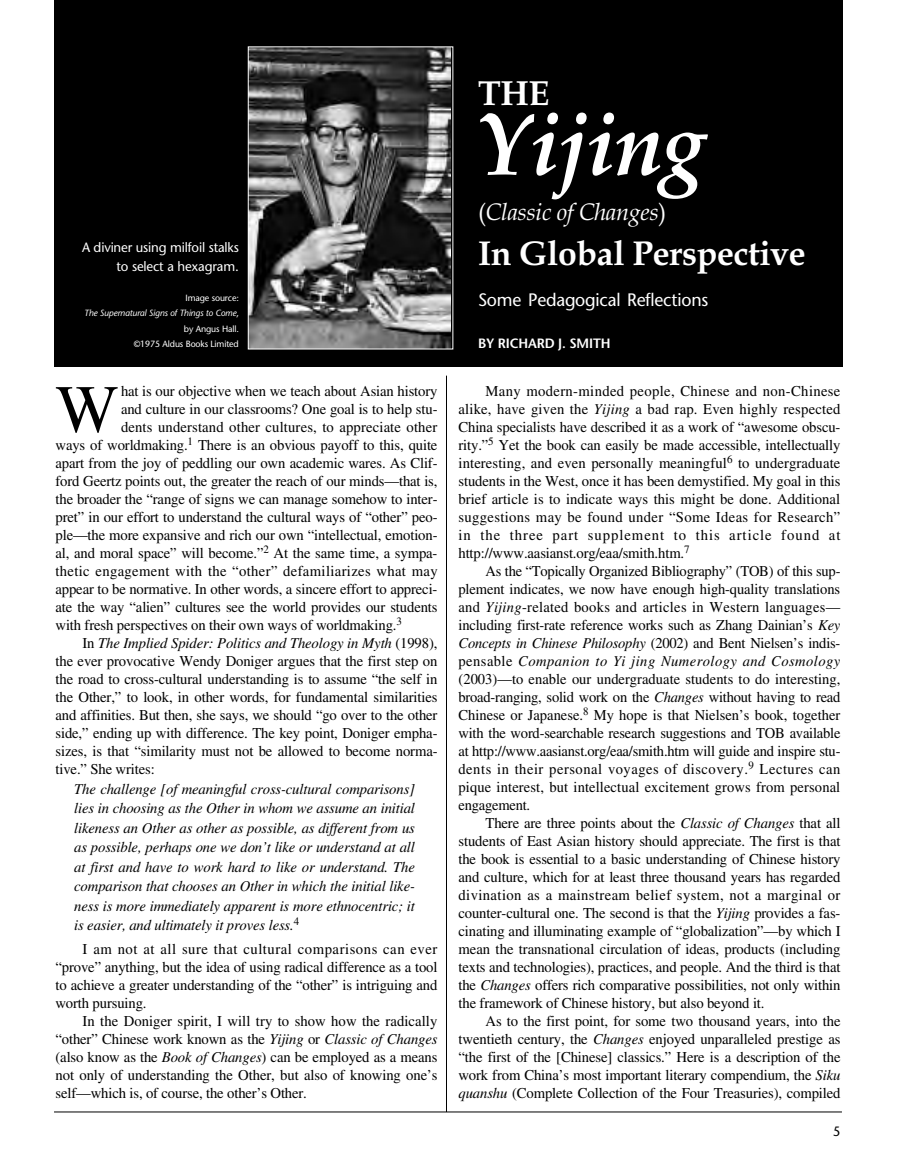
<style>
.page{position:relative;width:905px;height:1175px;background:#fff}
.page>*{position:absolute;margin:0;border:0;box-sizing:border-box;transform-origin:0 0}
.t1{font:italic 700 88.5px "Book Antiqua";letter-spacing:-.01em;color:#fff}
.t2{font:67.95px "EAA Times";color:#000}
.t3{font:700 34.8px "Book Antiqua";color:#fff}
.t4{font:700 34.5px "Book Antiqua";letter-spacing:-.01em;color:#fff}
.t5{font:italic 24px "Book Antiqua";letter-spacing:-.01em;color:#fff}
.t6{font:18px "Stone Sans";letter-spacing:-.01em;color:#fff}
.t7{font:15px/18px "EAA Times";letter-spacing:-.01em;color:#000;text-align:justify}
.t8{font:italic 15px/19.5px "EAA Times";letter-spacing:-.01em;color:#000;text-align:justify}
.t9{font:15px "EAA Times";letter-spacing:.02em;color:#000}
.t10{font:15px "EAA Times";letter-spacing:.01em;color:#000}
.t11{font:13.5px/19.5px "Stone Sans";letter-spacing:-.01em;color:#fff;text-align:right}
.t12{font:600 13.5px "Stone Sans";letter-spacing:-.01em;color:#fff}
.t13{font:13.5px "Stone Sans";color:#000;scale:.95 1}
.t14{font:9px/15px "Stone Sans";letter-spacing:-.01em;color:#fff;text-align:right}
.s1{font-style:italic}
.s2{font-style:normal}
</style>
<div class="page">
<div style="left:54px;top:0;width:788px;height:367px;background:#000"></div>
<img style="left:250px;top:48px;width:200px;height:299px">
<div style="left:248px;top:46px;width:205px;height:303px;border:1px solid #fff"></div>
<hr style="left:54px;top:1111px;width:788px;height:1px;background:#000">
<hr style="left:446px;top:375px;width:1px;height:737px;background:#000">
<p class="t11" style="left:82px;top:239px;width:158px">A diviner using milfoil stalks to select a hexagram.</p>
<p class="t14" style="left:84px;top:292px;width:156px">Image source:<br><span class="s1">The Supernatural Signs of Things to Come</span>, by Angus Hall.<br>©1975 Aldus Books Limited</p>
<h2 class="t2" style="left:56px;top:386px;width:64px">W</h2>
<p class="t7" style="left:121px;top:384px;width:318px">hat is our objective when we teach about Asian history</p>
<p class="t7" style="left:121px;top:402px;width:318px">and culture in our classrooms? One goal is to help stu-</p>
<p class="t10" style="left:121px;top:422px;width:318px">dents understand other cultures, to appreciate other</p>
<p class="t7" style="left:56px;top:438px;width:383px">ways of worldmaking.<sup>1</sup> There is an obvious payoff to this, quite</p>
<p class="t7" style="left:56px;top:456px;width:383px">apart from the joy of peddling our own academic wares. As Clif-</p>
<p class="t7" style="left:56px;top:474px;width:383px">ford Geertz points out, the greater the reach of our minds—that is,</p>
<p class="t7" style="left:56px;top:492px;width:383px">the broader the “range of signs we can manage somehow to inter-</p>
<p class="t7" style="left:56px;top:510px;width:383px">pret” in our effort to understand the cultural ways of “other” peo-</p>
<p class="t7" style="left:56px;top:528px;width:383px">ple—the more expansive and rich our own “intellectual, emotion-</p>
<p class="t7" style="left:56px;top:546px;width:383px">al, and moral space” will become.”<sup>2</sup> At the same time, a sympa-</p>
<p class="t9" style="left:56px;top:566px;width:383px">thetic engagement with the “other” defamiliarizes what may</p>
<p class="t7" style="left:56px;top:582px;width:383px">appear to be normative. In other words, a sincere effort to appreci-</p>
<p class="t7" style="left:56px;top:600px;width:383px">ate the way “alien” cultures see the world provides our students</p>
<p class="t7" style="left:56px;top:618px;width:348px">with fresh perspectives on their own ways of worldmaking.<sup>3</sup></p>
<p class="t8" style="left:83px;top:635px;width:356px"><span class="s2">In</span> The Implied Spider: Politics and Theology in Myth <span class="s2">(1998),</span></p>
<p class="t7" style="left:56px;top:654px;width:383px">the ever provocative Wendy Doniger argues that the first step on</p>
<p class="t7" style="left:56px;top:672px;width:383px">the road to cross-cultural understanding is to assume “the self in</p>
<p class="t7" style="left:56px;top:690px;width:383px">the Other,” to look, in other words, for fundamental similarities</p>
<p class="t7" style="left:56px;top:708px;width:383px">and affinities. But then, she says, we should “go over to the other</p>
<p class="t7" style="left:56px;top:726px;width:383px">side,” ending up with difference. The key point, Doniger empha-</p>
<p class="t7" style="left:56px;top:744px;width:383px">sizes, is that “similarity must not be allowed to become norma-</p>
<p class="t7" style="left:56px;top:762px;width:101px">tive.” She writes:</p>
<p class="t8" style="left:74px;top:780px;width:342px">The challenge [of meaningful cross-cultural comparisons] lies in choosing as the Other in whom we assume an initial likeness an Other as other as possible, as different from us as possible, perhaps one we don’t like or understand at all at first and have to work hard to like or understand. The comparison that chooses an Other in which the initial like&shy;ness is more immediately apparent is more ethnocentric; it is easier, and ultimately it proves less.<sup>4</sup></p>
<p class="t7" style="left:55px;top:942px;width:383px;text-indent:27px">I am not at all sure that cultural comparisons can ever “prove” anything, but the idea of using radical difference as a tool to achieve a greater understanding of the “other” is intriguing and worth pursuing.</p>
<p class="t7" style="left:56px;top:1014px;width:383px;text-indent:27px">In the Doniger spirit, I will try to show how the radically “other” Chinese work known as the <span class="s1">Yijing</span> or <span class="s1">Classic of Changes </span>(also know as the <span class="s1">Book of Changes</span>) can be employed as a means not only of understanding the Other, but also of knowing one’s self—which is, of course, the other’s Other.</p>
<h3 class="t3" style="left:478px;top:73px;width:73px">THE</h3>
<h1 class="t1" style="left:478px;top:92px;width:228px">Yijing</h1>
<h3 class="t5" style="left:478px;top:197px;width:190px"><span class="s2">(</span>Classic of Changes<span class="s2">)</span></h3>
<h3 class="t4" style="left:478px;top:232px;width:329px">In Global Perspective</h3>
<p class="t6" style="left:478px;top:292px;width:232px">Some Pedagogical Reflections</p>
<p class="t12" style="left:478px;top:338px;width:134px">BY RICHARD J. SMITH</p>
<p class="t7" style="left:458px;top:384px;width:383px;text-indent:27px">Many modern-minded people, Chinese and non-Chinese alike, have given the <span class="s1">Yijing</span> a bad rap. Even highly respected China specialists have described it as a work of “awesome obscu&shy;rity.”<sup>5</sup> Yet the book can easily be made accessible, intellectually interesting, and even personally meaningful<sup>6</sup> to undergraduate students in the West, once it has been demystified. My goal in this brief article is to indicate ways this might be done. Additional suggestions may be found under “Some Ideas for Research” in the three part supplement to this article found at http://www.aasianst.org/eaa/smith.htm.<sup>7</sup></p>
<p class="t7" style="left:458px;top:564px;width:383px;text-indent:27px">As the “Topically Organized Bibliography” (TOB) of this sup&shy;plement indicates, we now have enough high-quality translations and <span class="s1">Yijing</span>-related books and articles in Western languages— including first-rate reference works such as Zhang Dainian’s <span class="s1">Key Concepts in Chinese Philosophy</span> (2002) and Bent Nielsen’s indis&shy;pensable <span class="s1">Companion to Yi jing Numerology and Cosmology </span>(2003)—to enable our undergraduate students to do interesting, broad-ranging, solid work on the <span class="s1">Changes</span> without having to read Chinese or Japanese.<sup>8</sup> My hope is that Nielsen’s book, together with the word-searchable research suggestions and TOB available at http://www.aasianst.org/eaa/smith.htm will guide and inspire stu&shy;dents in their personal voyages of discovery.<sup>9</sup> Lectures can pique interest, but intellectual excitement grows from personal engagement.</p>
<p class="t7" style="left:458px;top:816px;width:383px;text-indent:27px">There are three points about the <span class="s1">Classic of Changes</span> that all students of East Asian history should appreciate. The first is that the book is essential to a basic understanding of Chinese history and culture, which for at least three thousand years has regarded divination as a mainstream belief system, not a marginal or counter-cultural one. The second is that the <span class="s1">Yijing</span> provides a fas&shy;cinating and illuminating example of “globalization”—by which I mean the transnational circulation of ideas, products (including texts and technologies), practices, and people. And the third is that the <span class="s1">Changes</span> offers rich comparative possibilities, not only within the framework of Chinese history, but also beyond it.</p>
<p class="t7" style="left:458px;top:1014px;width:383px;text-indent:27px">As to the first point, for some two thousand years, into the twentieth century, the <span class="s1">Changes</span> enjoyed unparalleled prestige as “the first of the [Chinese] classics.” Here is a description of the work from China’s most important literary compendium, the <span class="s1">Siku quanshu</span> (Complete Collection of the Four Treasuries), compiled</p>
<p class="t13" style="left:833px;top:1125px;width:9px">5</p>
</div>
